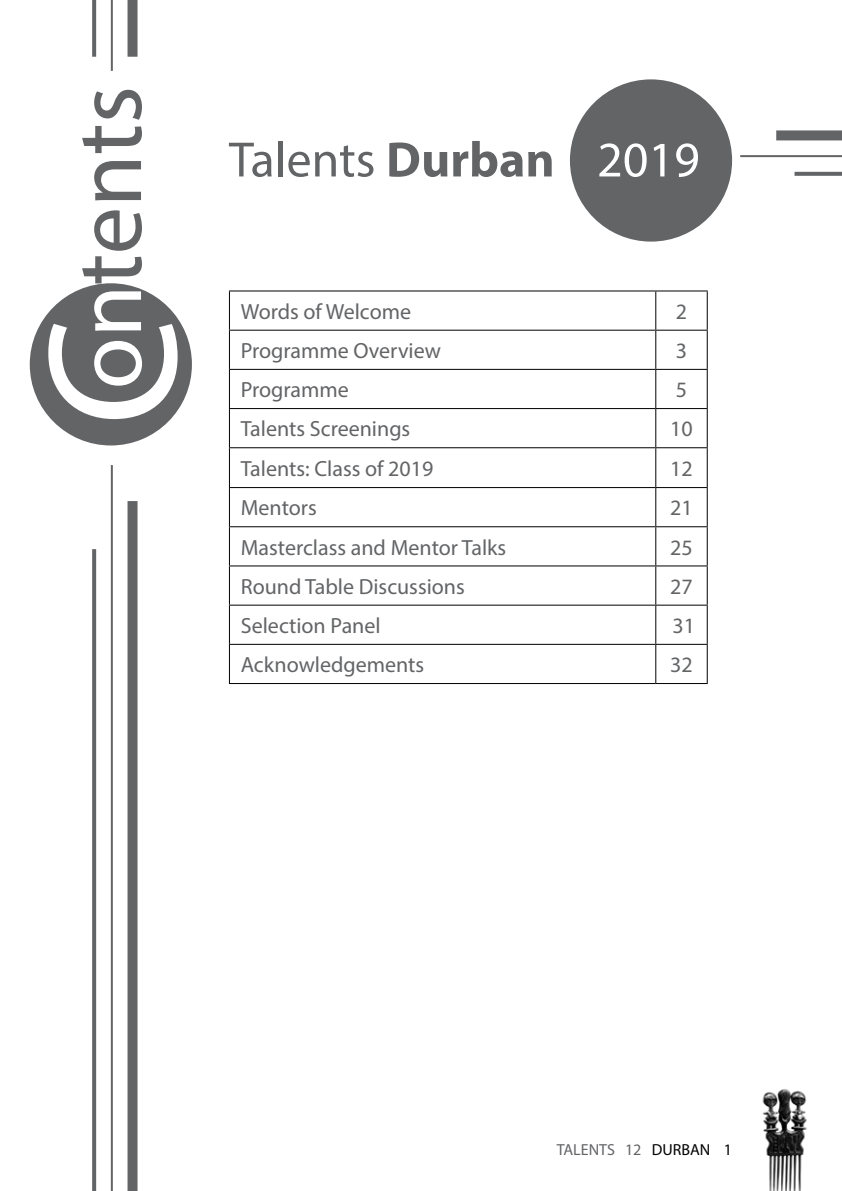
<style>
.page{position:relative;width:842px;height:1191px;background:#fff}
.page>*{position:absolute;margin:0;border:0;box-sizing:border-box;transform-origin:0 0}
.t1{font:186px "Myriad Pro";color:#fff}
.t2{font:94.6px "Myriad Pro";color:#636466}
.t3{font:50px "Myriad Pro";color:#636466}
.t4{font:22px "Myriad Pro";color:#636466}
.t5{font:16px "Myriad Pro";color:#636466}
.s1{color:#fff}
.s2{font-weight:700}
.s3{color:#000}
</style>
<div class="page">
<img style="left:762px;top:1089px;width:45px;height:102px">
<div style="left:30px;top:283px;width:162px;height:162px;background:#636466;border-radius:50%"></div>
<div style="left:570px;top:79px;width:162px;height:163px;background:#636466;border-radius:50%"></div>
<hr style="left:229px;top:290px;width:427px;height:1px;background:#000">
<hr style="left:229px;top:291px;width:1px;height:39px;background:#000">
<hr style="left:656px;top:290px;width:52px;height:1px;background:#000">
<hr style="left:655px;top:291px;width:1px;height:39px;background:#000">
<hr style="left:707px;top:291px;width:1px;height:39px;background:#000">
<hr style="left:229px;top:330px;width:427px;height:1px;background:#000">
<hr style="left:229px;top:331px;width:1px;height:38px;background:#000">
<hr style="left:656px;top:330px;width:52px;height:1px;background:#000">
<hr style="left:655px;top:331px;width:1px;height:38px;background:#000">
<hr style="left:707px;top:331px;width:1px;height:38px;background:#000">
<hr style="left:229px;top:369px;width:427px;height:1px;background:#000">
<hr style="left:229px;top:370px;width:1px;height:38px;background:#000">
<hr style="left:656px;top:369px;width:52px;height:1px;background:#000">
<hr style="left:655px;top:370px;width:1px;height:38px;background:#000">
<hr style="left:707px;top:370px;width:1px;height:38px;background:#000">
<hr style="left:229px;top:408px;width:427px;height:1px;background:#000">
<hr style="left:229px;top:409px;width:1px;height:38px;background:#000">
<hr style="left:656px;top:408px;width:52px;height:1px;background:#000">
<hr style="left:655px;top:409px;width:1px;height:38px;background:#000">
<hr style="left:707px;top:409px;width:1px;height:38px;background:#000">
<hr style="left:229px;top:447px;width:427px;height:1px;background:#000">
<hr style="left:229px;top:448px;width:1px;height:39px;background:#000">
<hr style="left:656px;top:447px;width:52px;height:1px;background:#000">
<hr style="left:655px;top:448px;width:1px;height:39px;background:#000">
<hr style="left:707px;top:448px;width:1px;height:39px;background:#000">
<hr style="left:229px;top:487px;width:427px;height:1px;background:#000">
<hr style="left:229px;top:488px;width:1px;height:38px;background:#000">
<hr style="left:656px;top:487px;width:52px;height:1px;background:#000">
<hr style="left:655px;top:488px;width:1px;height:38px;background:#000">
<hr style="left:707px;top:488px;width:1px;height:38px;background:#000">
<hr style="left:229px;top:526px;width:427px;height:1px;background:#000">
<hr style="left:229px;top:527px;width:1px;height:38px;background:#000">
<hr style="left:656px;top:526px;width:52px;height:1px;background:#000">
<hr style="left:655px;top:527px;width:1px;height:38px;background:#000">
<hr style="left:707px;top:527px;width:1px;height:38px;background:#000">
<hr style="left:229px;top:565px;width:427px;height:1px;background:#000">
<hr style="left:229px;top:566px;width:1px;height:38px;background:#000">
<hr style="left:656px;top:565px;width:52px;height:1px;background:#000">
<hr style="left:655px;top:566px;width:1px;height:38px;background:#000">
<hr style="left:707px;top:566px;width:1px;height:38px;background:#000">
<hr style="left:229px;top:604px;width:427px;height:1px;background:#000">
<hr style="left:229px;top:605px;width:1px;height:39px;background:#000">
<hr style="left:656px;top:604px;width:52px;height:1px;background:#000">
<hr style="left:655px;top:605px;width:1px;height:39px;background:#000">
<hr style="left:707px;top:605px;width:1px;height:39px;background:#000">
<hr style="left:229px;top:644px;width:427px;height:1px;background:#000">
<hr style="left:229px;top:645px;width:1px;height:38px;background:#000">
<hr style="left:656px;top:644px;width:52px;height:1px;background:#000">
<hr style="left:655px;top:645px;width:1px;height:38px;background:#000">
<hr style="left:707px;top:645px;width:1px;height:38px;background:#000">
<hr style="left:229px;top:683px;width:427px;height:1px;background:#000">
<hr style="left:656px;top:683px;width:52px;height:1px;background:#000">
<hr style="left:111px;top:465px;width:2px;height:726px;background:#636466">
<hr style="left:111px;top:0;width:2px;height:71px;background:#636466">
<div style="left:128px;top:501px;width:10px;height:690px;background:#636466"></div>
<div style="left:128px;top:0;width:10px;height:57px;background:#636466"></div>
<svg style="left:92px;top:549px;width:4px;height:642px;background:#696a6c"></svg>
<hr style="left:740px;top:155px;width:102px;height:2px;background:#636466">
<div style="left:776px;top:130px;width:66px;height:10px;background:#636466"></div>
<svg style="left:794px;top:172px;width:48px;height:4px"></svg>
<svg style="left:92px;top:0;width:4px;height:57px"></svg>
<h2 class="t2" style="left:51px;top:389px;width:305px;rotate:-90deg"><span class="s1">on</span>tents</h2>
<h1 class="t1" style="left:-1px;top:426px;width:109px;rotate:-90deg">C</h1>
<h3 class="t3" style="left:229px;top:129px;width:472px">Talents <span class="s2">Durban</span> <span class="s1">2019</span></h3>
<p class="t4" style="left:241px;top:298px;width:172px">Words of Welcome</p>
<p class="t4" style="left:676px;top:298px;width:13px">2</p>
<p class="t4" style="left:241px;top:337px;width:202px">Programme Overview</p>
<p class="t4" style="left:676px;top:337px;width:13px">3</p>
<p class="t4" style="left:241px;top:376px;width:109px">Programme</p>
<p class="t4" style="left:676px;top:376px;width:13px">5</p>
<p class="t4" style="left:241px;top:415px;width:171px">Talents Screenings</p>
<p class="t4" style="left:670px;top:415px;width:24px">10</p>
<p class="t4" style="left:241px;top:455px;width:194px">Talents: Class of 2019</p>
<p class="t4" style="left:670px;top:455px;width:24px">12</p>
<p class="t4" style="left:241px;top:494px;width:78px">Mentors</p>
<p class="t4" style="left:670px;top:494px;width:24px">21</p>
<p class="t4" style="left:241px;top:533px;width:267px">Masterclass and Mentor Talks</p>
<p class="t4" style="left:670px;top:533px;width:24px">25</p>
<p class="t4" style="left:241px;top:573px;width:226px">Round Table Discussions</p>
<p class="t4" style="left:670px;top:573px;width:24px">27</p>
<p class="t4" style="left:241px;top:612px;width:141px">Selection Panel</p>
<p class="t4" style="left:672px;top:612px;width:24px">31</p>
<p class="t4" style="left:241px;top:651px;width:185px">Acknowledgements</p>
<p class="t4" style="left:670px;top:651px;width:24px">32</p>
<p class="t5" style="left:557px;top:1139px;width:177px">TALENTS 12 <span class="s3">DURBAN 1</span></p>
</div>
